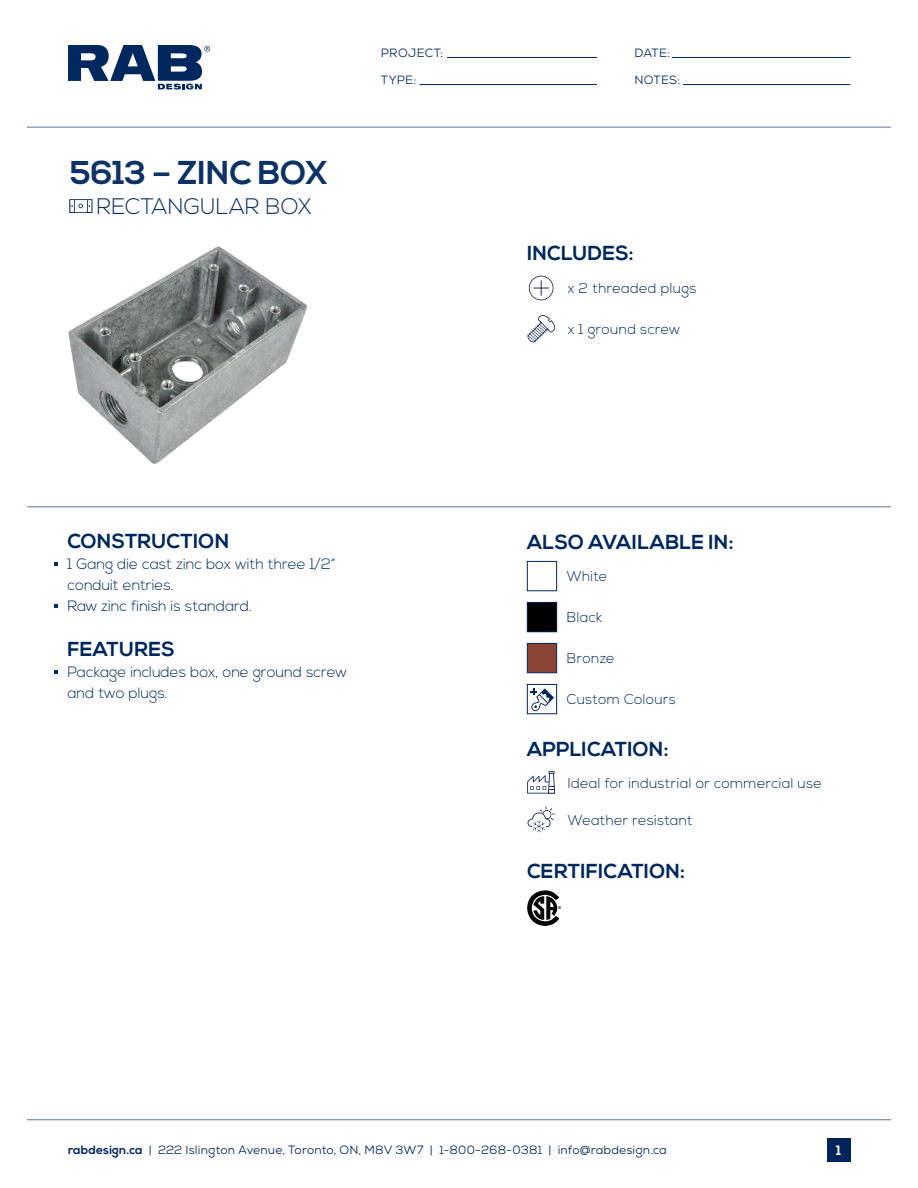
<style>
.page{position:relative;width:918px;height:1188px;background:#fff}
.page>*{position:absolute;margin:0;border:0;box-sizing:border-box;transform-origin:0 0}
.t1{font:700 33px "Nexa";color:#00285d}
.t2{font:300 22.5px "Nexa";letter-spacing:.005em;color:#00285d}
.t3{font:700 20.25px "Nexa";letter-spacing:.015em;color:#00285d}
.t4{font:300 15px/21px "Nexa";letter-spacing:-.005em;color:#00285d}
.t5{font:300 14.25px "Nexa";letter-spacing:.02em;color:#00285d}
.t6{font:700 13.5px "Nexa";color:#fff}
.t7{font:12px "Nexa";letter-spacing:.01em;color:#00255a}
.t8{font:12px "Nexa";letter-spacing:.02em;color:#00285d}
.t9{font:8.7px "Helvetica";color:#000}
.s1{font-weight:700}
</style>
<div class="page">
<div style="left:827px;top:1138px;width:23px;height:23px;background:#00255a"></div>
<hr style="left:472px;top:542px;width:1px;height:519px;background:#63739d">
<hr style="left:27px;top:1119px;width:864px;height:1px;background:#63739d">
<hr style="left:27px;top:507px;width:864px;height:1px;background:#63739d">
<hr style="left:27px;top:127px;width:864px;height:1px;background:#63739d">
<svg style="left:70px;top:199px;width:22px;height:14px"></svg>
<svg style="left:68px;top:45px;width:142px;height:45px"></svg>
<hr style="left:447px;top:57px;width:150px;height:1px;background:#00255a">
<hr style="left:672px;top:57px;width:178px;height:1px;background:#00255a">
<hr style="left:420px;top:84px;width:177px;height:1px;background:#00255a">
<hr style="left:683px;top:84px;width:167px;height:1px;background:#00255a">
<svg style="left:527px;top:315px;width:28px;height:28px"></svg>
<svg style="left:529px;top:276px;width:24px;height:24px"></svg>
<img style="left:68px;top:246px;width:240px;height:218px">
<svg style="left:527px;top:771px;width:28px;height:23px"></svg>
<svg style="left:528px;top:807px;width:27px;height:26px"></svg>
<div style="left:527px;top:561px;width:30px;height:30px;background:#fff;border:1px solid #00255a"></div>
<div style="left:527px;top:602px;width:30px;height:30px;background:#000"></div>
<div style="left:527px;top:602px;width:30px;height:30px;border:1px solid #00255a"></div>
<div style="left:527px;top:643px;width:30px;height:30px;background:#8a4435;border:1px solid #00255a"></div>
<svg style="left:527px;top:890px;width:33px;height:36px"></svg>
<div style="left:527px;top:684px;width:30px;height:30px;border:1px solid #00255a"></div>
<svg style="left:530px;top:688px;width:24px;height:23px"></svg>
<h1 class="t1" style="left:70px;top:153px;width:260px">5613 – ZINC BOX</h1>
<h2 class="t2" style="left:97px;top:193px;width:217px">RECTANGULAR BOX</h2>
<p class="t8" style="left:381px;top:46px;width:64px">PROJECT:</p>
<p class="t8" style="left:635px;top:46px;width:37px">DATE:</p>
<p class="t8" style="left:381px;top:73px;width:37px">TYPE:</p>
<p class="t8" style="left:635px;top:73px;width:47px">NOTES:</p>
<h3 class="t3" style="left:527px;top:242px;width:108px">INCLUDES:</h3>
<p class="t5" style="left:568px;top:280px;width:130px">x 2 threaded plugs</p>
<p class="t5" style="left:568px;top:321px;width:114px">x 1 ground screw</p>
<h3 class="t3" style="left:68px;top:529px;width:163px">CONSTRUCTION</h3>
<p class="t4" style="left:68px;top:554px;width:270px">1 Gang die cast zinc box with three 1/2” conduit entries.<br>Raw zinc finish is standard.</p>
<h3 class="t3" style="left:68px;top:637px;width:109px">FEATURES</h3>
<p class="t4" style="left:68px;top:662px;width:281px">Package includes box, one ground screw and two plugs.</p>
<h3 class="t3" style="left:527px;top:530px;width:208px">ALSO AVAILABLE IN:</h3>
<p class="t5" style="left:567px;top:568px;width:42px">White</p>
<p class="t5" style="left:567px;top:609px;width:37px">Black</p>
<p class="t5" style="left:567px;top:650px;width:49px">Bronze</p>
<p class="t5" style="left:567px;top:691px;width:111px">Custom Colours</p>
<h3 class="t3" style="left:527px;top:737px;width:143px">APPLICATION:</h3>
<p class="t5" style="left:568px;top:775px;width:256px">Ideal for industrial or commercial use</p>
<p class="t5" style="left:568px;top:812px;width:126px">Weather resistant</p>
<h3 class="t3" style="left:527px;top:859px;width:159px">CERTIFICATION:</h3>
<p class="t9" style="left:558px;top:903px;width:5px">®</p>
<p class="t7" style="left:68px;top:1142px;width:600px"><span class="s1">rabdesign.ca</span> | 222 Islington Avenue, Toronto, ON, M8V 3W7 | 1-800-268-0381 | info@rabdesign.ca</p>
<p class="t6" style="left:836px;top:1142px;width:6px">1</p>
</div>
